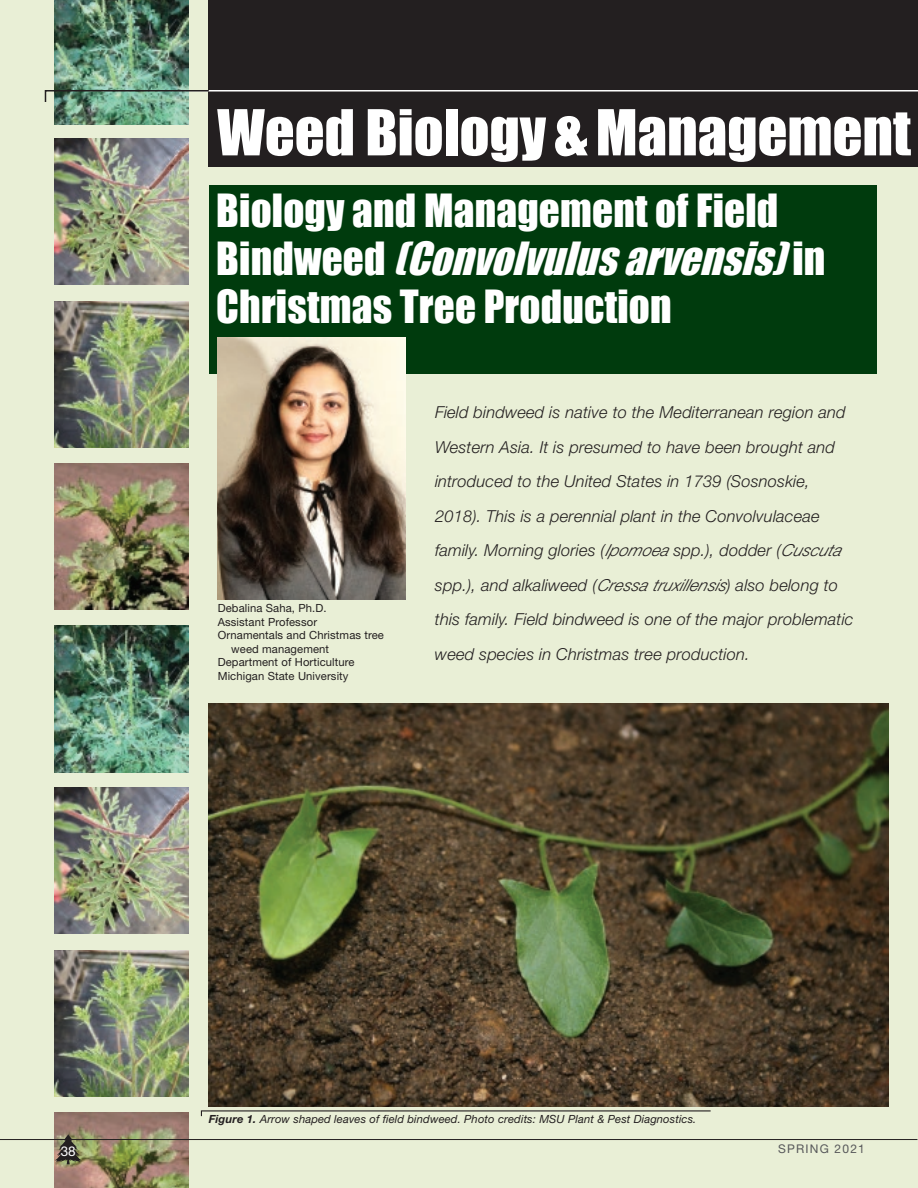
<style>
.page{position:relative;width:918px;height:1188px;background:#e9efd6}
.page>*{position:absolute;margin:0;border:0;box-sizing:border-box;transform-origin:0 0}
.t1{font:58.5px "Impact";color:#fff}
.t2{font:42px/48px "Impact";letter-spacing:.005em;color:#fff}
.t3{font:italic 300 16.5px/34.5px "Helvetica Neue LT Std";letter-spacing:.01em;color:#231f20}
.t4{font:13.5px "Helvetica Neue LT Std";color:#fff}
.t5{font:12px "Helvetica Neue LT Std";letter-spacing:.1em;color:#57585a}
.t6{font:11.25px "Helvetica Neue LT Std";letter-spacing:.01em;color:#231f20}
.t7{font:italic 11.25px "Helvetica Neue LT Std";letter-spacing:.01em;color:#231f20}
.s1{font-style:italic}
.s2{font-weight:700}
</style>
<div class="page">
<img style="left:54px;top:1113px;width:134px;height:75px">
<img style="left:54px;top:788px;width:134px;height:146px">
<svg style="left:55px;top:1134px;width:27px;height:30px"></svg>
<hr style="left:0;top:1139px;width:917px;height:1px;background:#231f20">
<div style="left:209px;top:185px;width:668px;height:188px;background:#003b0d"></div>
<div style="left:209px;top:0;width:709px;height:166px;background:#231f20"></div>
<img style="left:218px;top:338px;width:188px;height:261px">
<img style="left:54px;top:139px;width:134px;height:146px">
<img style="left:54px;top:301px;width:134px;height:146px">
<img style="left:54px;top:463px;width:134px;height:147px">
<img style="left:54px;top:626px;width:134px;height:146px">
<img style="left:54px;top:950px;width:134px;height:146px">
<img style="left:54px;top:0;width:134px;height:124px">
<svg style="left:44px;top:89px;width:874px;height:15px"></svg>
<svg style="left:200px;top:1110px;width:511px;height:7px"></svg>
<img style="left:209px;top:703px;width:680px;height:404px">
<h1 class="t1" style="left:217px;top:87px;width:695px">Weed Biology &amp; Management</h1>
<h2 class="t2" style="left:216px;top:185px;width:611px">Biology and Management of Field<br>B i n d w e e d <span class="s1">(Convolvulusarvensis)</span>i n<br>Christmas Tree Production</h2>
<p class="t6" style="left:218px;top:602px;width:110px">Debalina Saha, Ph.D.</p>
<p class="t6" style="left:218px;top:615px;width:101px">Assistant Professor</p>
<p class="t6" style="left:218px;top:629px;width:168px">Ornamentals and Christmas tree</p>
<p class="t6" style="left:231px;top:642px;width:99px">weed management</p>
<p class="t6" style="left:218px;top:656px;width:138px">Department of Horticulture</p>
<p class="t6" style="left:218px;top:669px;width:132px">Michigan State University</p>
<p class="t3" style="left:435px;top:395px;width:420px">Field bindweed is native to the Mediterranean region and Western Asia. It is presumed to have been brought and introduced to the United States in 1739 (Sosnoskie, 2018). This is a perennial plant in the Convolvulaceae family. Morning glories (Ipomoeaspp.), dodder (Cuscuta spp.), and alkaliweed (Cressatruxillensis) also belong to this family. Field bindweed is one of the major problematic weed species in Christmas tree production.</p>
<p class="t7" style="left:209px;top:1112px;width:489px"><span class="s2">Figure 1.</span> Arrow shaped leaves of field bindweed. Photo credits: MSU Plant &amp; Pest Diagnostics.</p>
<p class="t4" style="left:61px;top:1143px;width:17px">38</p>
<p class="t5" style="left:778px;top:1142px;width:88px">SPRING 2021</p>
</div>
